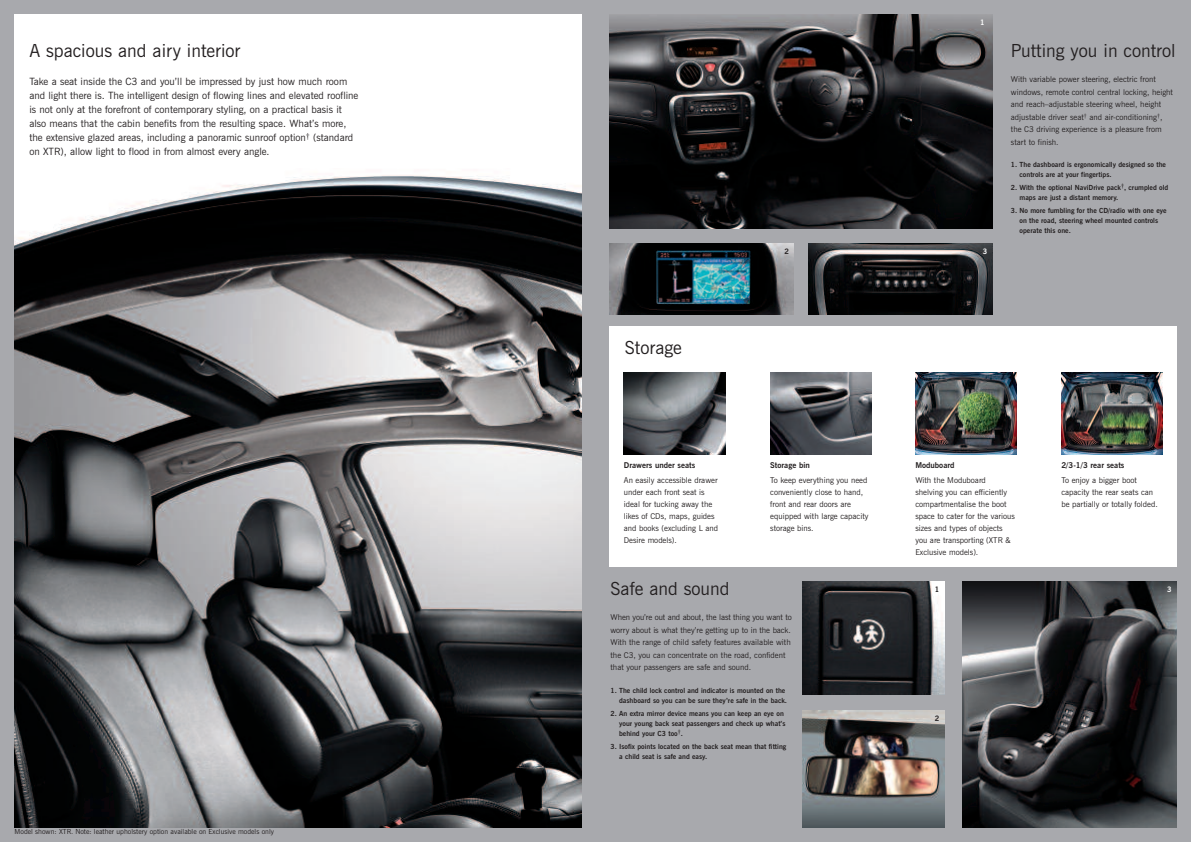
<style>
.page{position:relative;width:1191px;height:842px;background:#a8a9ad}
.page>*{position:absolute;margin:0;border:0;box-sizing:border-box;transform-origin:0 0}
.t1{font:18px "News Gothic BT";color:#231f20}
.t2{font:10px/14px "News Gothic BT";color:#231f20}
.t3{font:8px/12px "News Gothic BT";color:#231f20}
.t4{font:700 8px "News Gothic BT";color:#231f20}
.t5{font:700 7.5px "News Gothic BT";color:#fff}
.t6{font:700 7.5px "News Gothic BT";color:#231f20}
.t7{font:700 7px/10px "News Gothic BT";color:#231f20}
.t8{font:7px "News Gothic BT";color:#231f20}
</style>
<div class="page">
<div style="left:14px;top:14px;width:567px;height:814px;background:#fff"></div>
<div style="left:609px;top:326px;width:567px;height:241px;background:#fff"></div>
<img style="left:609px;top:14px;width:383px;height:214px">
<img style="left:808px;top:243px;width:184px;height:71px">
<img style="left:609px;top:243px;width:185px;height:71px">
<img style="left:624px;top:373px;width:101px;height:82px">
<img style="left:802px;top:711px;width:142px;height:117px">
<img style="left:802px;top:581px;width:142px;height:113px">
<img style="left:962px;top:581px;width:214px;height:247px">
<img style="left:770px;top:373px;width:101px;height:82px">
<img style="left:915px;top:373px;width:101px;height:82px">
<img style="left:1061px;top:373px;width:101px;height:82px">
<img style="left:14px;top:175px;width:567px;height:653px">
<h1 class="t1" style="left:29px;top:44px;width:212px">A spacious and airy interior</h1>
<p class="t2" style="left:29px;top:75px;width:330px">Take a seat inside the C3 and you’ll be impressed by just how much room and light there is. The intelligent design of flowing lines and elevated roofline is not only at the forefront of contemporary styling, on a practical basis it also means that the cabin benefits from the resulting space. What’s more, the extensive glazed areas, including a panoramic sunroof option<sup>†</sup> (standard on XTR), allow light to flood in from almost every angle.</p>
<p class="t8" style="left:15px;top:829px;width:261px">Model shown: XTR. Note: leather upholstery option available on Exclusive models only</p>
<h1 class="t1" style="left:625px;top:341px;width:58px">Storage</h1>
<p class="t4" style="left:624px;top:462px;width:73px">Drawers under seats</p>
<p class="t3" style="left:624px;top:475px;width:96px">An easily accessible drawer under each front seat is ideal for tucking away the likes of CDs, maps, guides and books (excluding L and<br>Desire models).</p>
<p class="t5" style="left:980px;top:20px;width:6px">1</p>
<p class="t6" style="left:784px;top:249px;width:6px">2</p>
<p class="t5" style="left:983px;top:249px;width:6px">3</p>
<h1 class="t1" style="left:1011px;top:44px;width:166px">Putting you in control</h1>
<p class="t3" style="left:1011px;top:74px;width:164px;line-height:12.5px">With variable power steering, electric front windows, remote control central locking, height and reach–adjustable steering wheel, height adjustable driver seat<sup>†</sup> and air-conditioning<sup>†</sup>, the C3 driving experience is a pleasure from start to finish.</p>
<p class="t7" style="left:1019px;top:160px;width:148px;text-indent:-9px">1. The dashboard is ergonomically designed so the controls are at your fingertips.</p>
<p class="t7" style="left:1019px;top:183px;width:150px;text-indent:-9px">2. With the optional NaviDrive pack<sup>†</sup>, crumpled old maps are just a distant memory.</p>
<p class="t7" style="left:1019px;top:206px;width:148px;text-indent:-9px">3. No more fumbling for the CD/radio with one eye on the road, steering wheel mounted controls operate this one.</p>
<p class="t4" style="left:770px;top:462px;width:41px">Storage bin</p>
<p class="t3" style="left:770px;top:475px;width:100px">To keep everything you need conveniently close to hand, front and rear doors are equipped with large capacity storage bins.</p>
<p class="t4" style="left:915px;top:462px;width:41px">Moduboard</p>
<p class="t3" style="left:915px;top:475px;width:101px">With the Moduboard shelving you can efficiently compartmentalise the boot space to cater for the various sizes and types of objects you are transporting (XTR &amp;<br>Exclusive models).</p>
<p class="t4" style="left:1061px;top:462px;width:64px">2/3-1/3 rear seats</p>
<p class="t3" style="left:1061px;top:475px;width:98px">To enjoy a bigger boot capacity the rear seats can be partially or totally folded.</p>
<h1 class="t1" style="left:610px;top:582px;width:121px">Safe and sound</h1>
<p class="t3" style="left:610px;top:612px;width:183px;line-height:12.5px">When you’re out and about, the last thing you want to worry about is what they’re getting up to in the back.<br>With the range of child safety features available with the C3, you can concentrate on the road, confident that your passengers are safe and sound.</p>
<p class="t7" style="left:610px;top:686px;width:178px;text-align:right">1. The child lock control and indicator is mounted on the dashboard so you can be sure they’re safe in the back.</p>
<p class="t7" style="left:619px;top:709px;width:168px;text-indent:-9px">2. An extra mirror device means you can keep an eye on your young back seat passengers and check up what’s behind your C3 too<sup>†</sup>.</p>
<p class="t7" style="left:619px;top:742px;width:169px;text-indent:-9px">3. Isofix points located on the back seat mean that fitting a child seat is safe and easy.</p>
<p class="t6" style="left:934px;top:587px;width:6px">1</p>
<p class="t5" style="left:1167px;top:587px;width:6px">3</p>
<p class="t6" style="left:934px;top:716px;width:6px">2</p>
</div>
